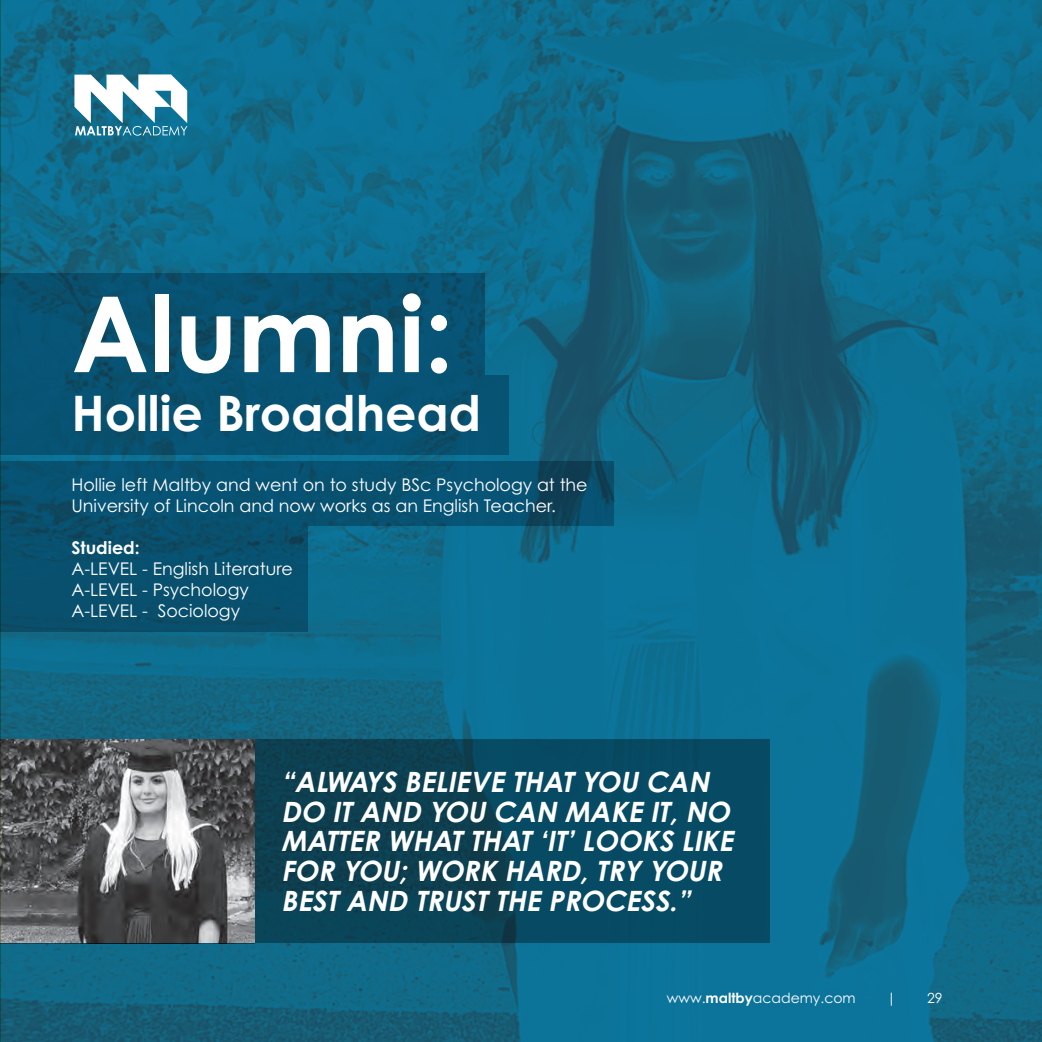
<style>
.page{position:relative;width:1042px;height:1042px;background:#fff}
.page>*{position:absolute;margin:0;border:0;box-sizing:border-box;transform-origin:0 0}
.t1{font:700 105px "Century Gothic Pro";color:#fff}
.t2{font:700 49px "Century Gothic Pro";color:#fff}
.t3{font:italic 700 28px/29.8px "Century Gothic Pro";color:#fff}
.t4{font:17.5px/21px "Century Gothic Pro";color:#fff}
.t5{font:700 17.5px "Century Gothic Pro";color:#fff}
.t6{font:14px "Century Gothic Pro";color:#fff}
.s1{font-weight:700}
</style>
<div class="page">
<img style="left:1px;top:0;width:1041px;height:1042px">
<svg style="left:255px;top:740px;width:515px;height:203px;background:#09455a"></svg>
<img style="left:1px;top:740px;width:254px;height:203px">
<svg style="left:1px;top:273px;width:483px;height:102px;background:#08506f"></svg>
<svg style="left:1px;top:375px;width:508px;height:79px;background:#075171"></svg>
<svg style="left:1px;top:461px;width:612px;height:65px;background:#084f6e"></svg>
<div style="left:0;top:526px;width:308px;height:106px;background:#08506e"></div>
<svg style="left:74px;top:74px;width:113px;height:62px"></svg>
<hr style="left:0;top:0;width:1px;height:1042px;background:#b0d136">
<h1 class="t1" style="left:71px;top:269px;width:384px">Alumni:</h1>
<h2 class="t2" style="left:71px;top:383px;width:411px">Hollie Broadhead</h2>
<p class="t4" style="left:71px;top:474px;width:518px">Hollie left Maltby and went on to study BSc Psychology at the<br>University of Lincoln and now works as an English Teacher.</p>
<p class="t5" style="left:71px;top:537px;width:70px">Studied:</p>
<p class="t4" style="left:71px;top:558px;width:223px">A-LEVEL - English Literature<br>A-LEVEL - Psychology<br>A-LEVEL - Sociology</p>
<h3 class="t3" style="left:281px;top:766px;width:459px">“ALWAYS BELIEVE THAT YOU CAN<br>DO IT AND YOU CAN MAKE IT, NO<br>MATTER WHAT THAT ‘IT’ LOOKS LIKE<br>FOR YOU; WORK HARD, TRY YOUR<br>BEST AND TRUST THE PROCESS.”</h3>
<p class="t6" style="left:667px;top:989px;width:190px">www.<span class="s1">maltby</span>academy.com</p>
<p class="t6" style="left:887px;top:989px;width:11px">|</p>
<p class="t6" style="left:927px;top:989px;width:17px">29</p>
</div>
